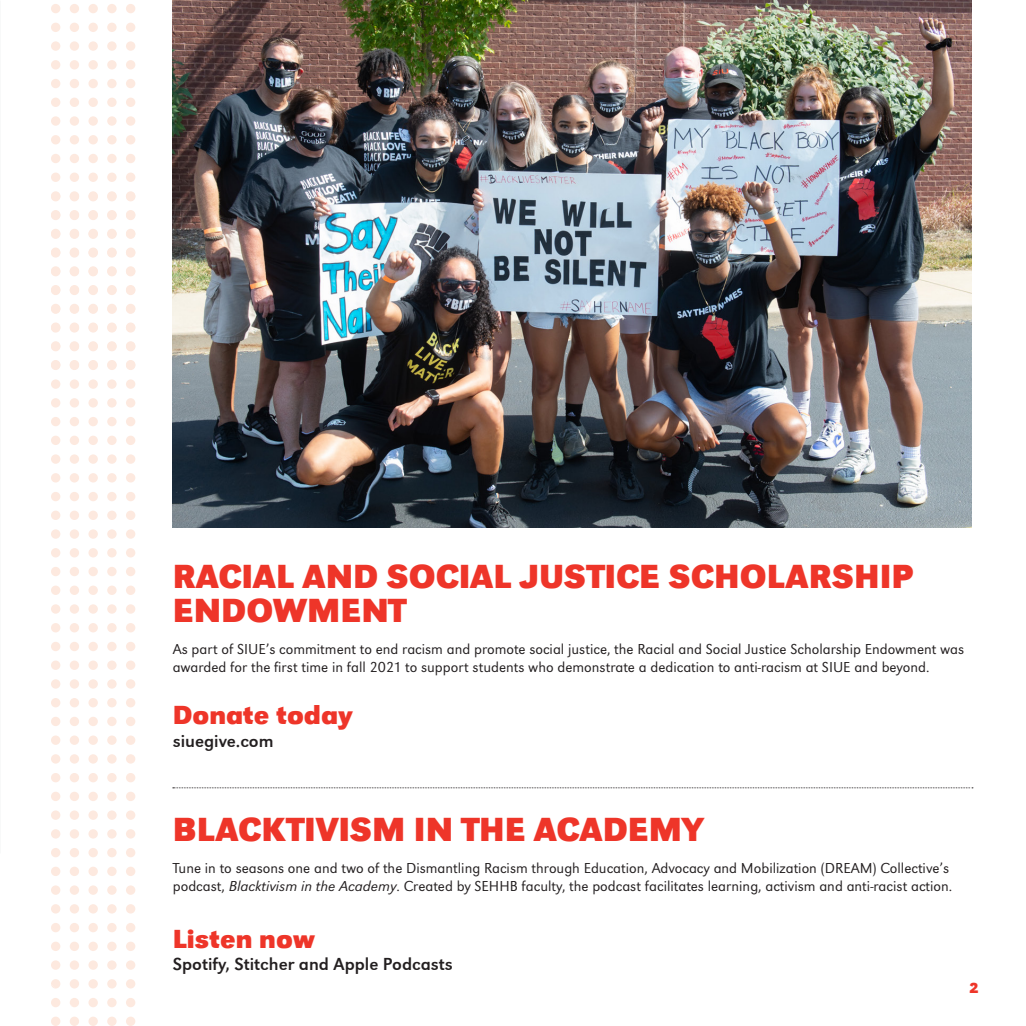
<style>
.page{position:relative;width:1026px;height:1026px;background:#fff}
.page>*{position:absolute;margin:0;border:0;box-sizing:border-box;transform-origin:0 0}
.t1{font:700 34.5px/34.5px "URW Grotesk T";color:#ee3529}
.t2{font:700 27px "URW Grotesk T";color:#ee3529}
.t3{font:18px "URW Grotesk T";color:#231f20}
.t4{font:300 15px/18px "URW Grotesk T";color:#231f20}
.t5{font:700 15px "URW Grotesk T";color:#ee3529}
.s1{font-style:italic}
</style>
<div class="page">
<svg style="left:88px;top:4px;width:10px;height:1022px"></svg>
<svg style="left:107px;top:4px;width:10px;height:1022px"></svg>
<svg style="left:126px;top:4px;width:9px;height:1022px"></svg>
<svg style="left:51px;top:4px;width:28px;height:1022px"></svg>
<img style="left:173px;top:0;width:799px;height:527px">
<svg style="left:173px;top:787px;width:800px;height:1px"></svg>
<p class="t1" style="left:173px;top:558px;width:742px">RACIAL AND SOCIAL JUSTICE SCHOLARSHIP<br>ENDOWMENT</p>
<p class="t4" style="left:173px;top:639px;width:793px">As part of SIUE’s commitment to end racism and promote social justice, the Racial and Social Justice Scholarship Endowment was awarded for the first time in fall 2021 to support students who demonstrate a dedication to anti-racism at SIUE and beyond.</p>
<p class="t2" style="left:173px;top:699px;width:181px">Donate today</p>
<p class="t3" style="left:173px;top:730px;width:102px">siuegive.com</p>
<p class="t1" style="left:173px;top:812px;width:532px">BLACKTIVISM IN THE ACADEMY</p>
<p class="t4" style="left:173px;top:859px;width:781px">Tune in to seasons one and two of the Dismantling Racism through Education, Advocacy and Mobilization (DREAM) Collective’s podcast, <span class="s1">Blacktivism in the Academy</span>. Created by SEHHB faculty, the podcast facilitates learning, activism and anti-racist action.</p>
<p class="t2" style="left:173px;top:923px;width:144px">Listen now</p>
<p class="t3" style="left:173px;top:954px;width:282px">Spotify, Stitcher and Apple Podcasts</p>
<p class="t5" style="left:969px;top:980px;width:11px">2</p>
</div>
